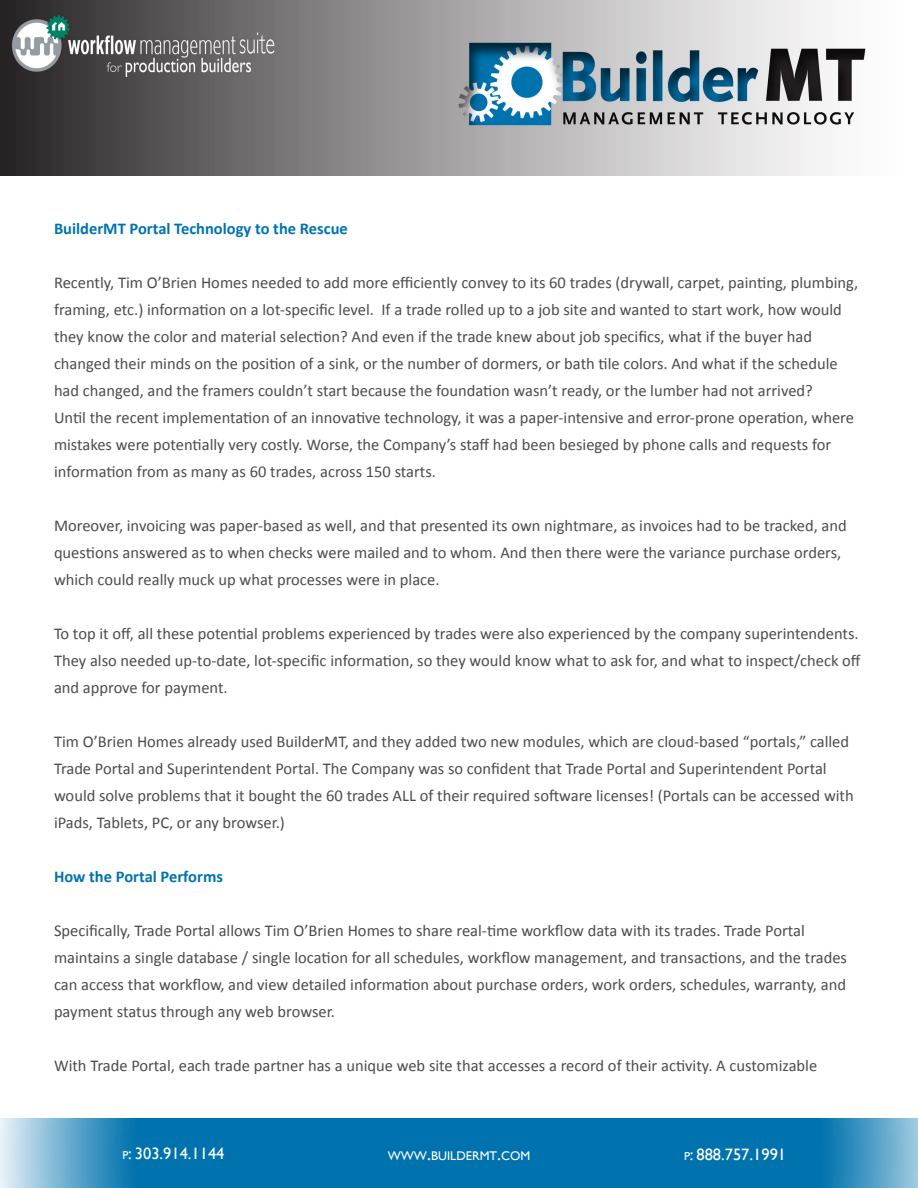
<style>
.page{position:relative;width:918px;height:1188px;background:#fff}
.page>*{position:absolute;margin:0;border:0;box-sizing:border-box;transform-origin:0 0}
.t1{font:16.5px/27px "Calibri";color:#4b4c4d}
.t2{font:700 16.5px "Calibri";color:#0073ae}
.t3{font:16.5px "Gill Sans";color:#fff}
.t4{font:12.6px "Gill Sans";color:#fff}
.s1{font-size:11.55px}
.s2{font-size:18px}
</style>
<div class="page">
<img style="left:0;top:0;width:866px;height:175px">
<svg style="left:0;top:1118px;width:918px;height:70px;background:#1880b5"></svg>
<p class="t2" style="left:54px;top:218px;width:295px">BuilderMT Portal Technology to the Rescue</p>
<p class="t1" style="left:54px;top:269px;width:806px">Recently, Tim O’Brien Homes needed to add more efficiently convey to its 60 trades (drywall, carpet, painting, plumbing, framing, etc.) information on a lot-specific level. If a trade rolled up to a job site and wanted to start work, how would they know the color and material selection? And even if the trade knew about job specifics, what if the buyer had changed their minds on the position of a sink, or the number of dormers, or bath tile colors. And what if the schedule had changed, and the framers couldn’t start because the foundation wasn’t ready, or the lumber had not arrived?</p>
<p class="t1" style="left:54px;top:404px;width:802px">Until the recent implementation of an innovative technology, it was a paper-intensive and error-prone operation, where mistakes were potentially very costly. Worse, the Company’s staff had been besieged by phone calls and requests for information from as many as 60 trades, across 150 starts.</p>
<p class="t1" style="left:54px;top:512px;width:794px">Moreover, invoicing was paper-based as well, and that presented its own nightmare, as invoices had to be tracked, and questions answered as to when checks were mailed and to whom. And then there were the variance purchase orders, which could really muck up what processes were in place.</p>
<p class="t1" style="left:54px;top:620px;width:808px;text-align:justify">To top it off, all these potential problems experienced by trades were also experienced by the company superintendents.<br>They also needed up-to-date, lot-specific information, so they would know what to ask for, and what to inspect/check off and approve for payment.</p>
<p class="t1" style="left:54px;top:728px;width:801px">Tim O’Brien Homes already used BuilderMT, and they added two new modules, which are cloud-based “portals,” called Trade Portal and Superintendent Portal. The Company was so confident that Trade Portal and Superintendent Portal would solve problems that it bought the 60 trades ALL of their required software licenses! (Portals can be accessed with iPads, Tablets, PC, or any browser.)</p>
<p class="t2" style="left:54px;top:866px;width:171px">How the Portal Performs</p>
<p class="t1" style="left:54px;top:917px;width:795px">Specifically, Trade Portal allows Tim O’Brien Homes to share real-time workflow data with its trades. Trade Portal maintains a single database / single location for all schedules, workflow management, and transactions, and the trades can access that workflow, and view detailed information about purchase orders, work orders, schedules, warranty, and payment status through any web browser.</p>
<p class="t1" style="left:54px;top:1052px;width:765px">With Trade Portal, each trade partner has a unique web site that accesses a record of their activity. A customizable</p>
<p class="t3" style="left:122px;top:1144px;width:104px"><span class="s1">P</span>: 303.914.1144</p>
<p class="t4" style="left:388px;top:1149px;width:144px">WWW<span class="s2">.</span>BUILDERMT<span class="s2">.</span>COM</p>
<p class="t3" style="left:684px;top:1145px;width:104px"><span class="s1">P</span>: 888.757.1991</p>
</div>
